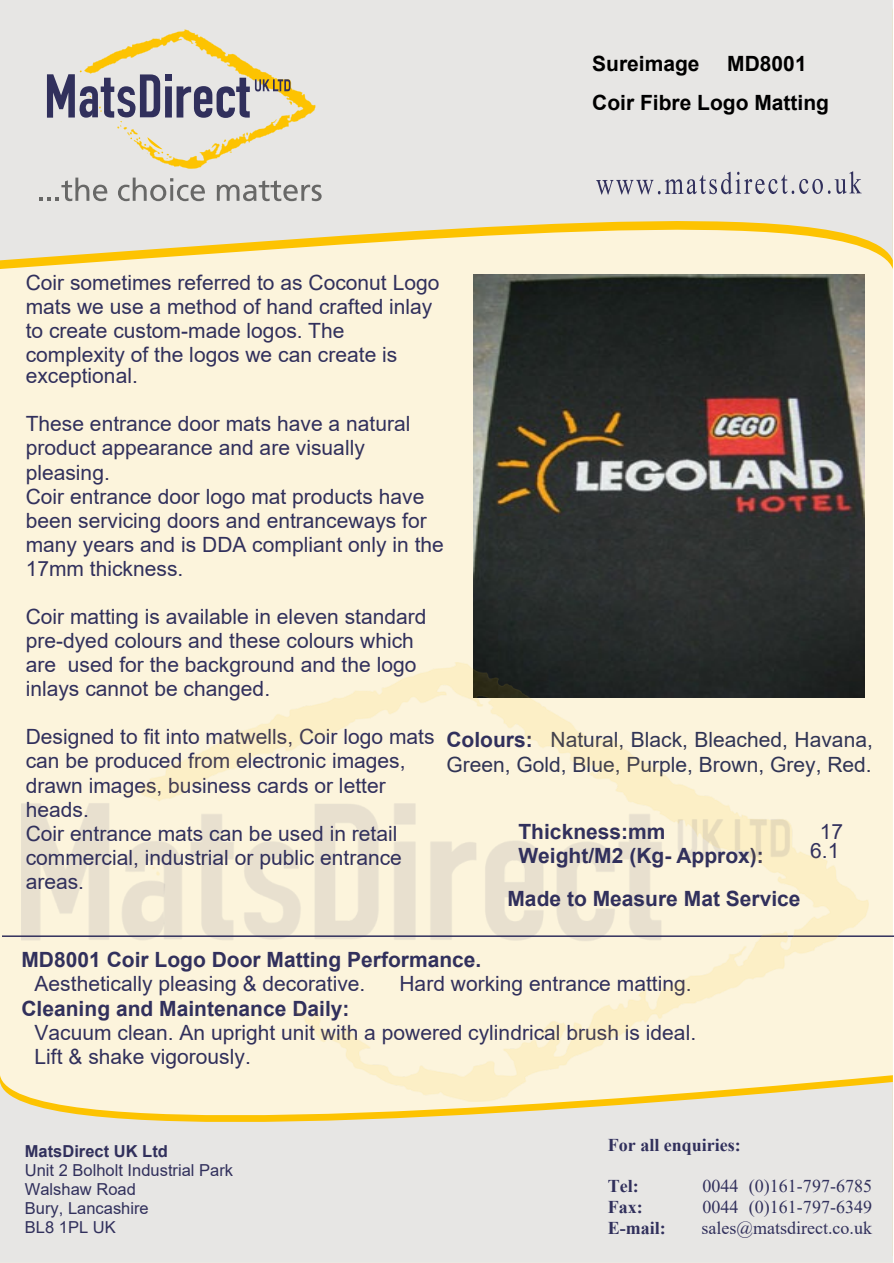
<style>
.page{position:relative;width:894px;height:1263px;background:#fff}
.page>*{position:absolute;margin:0;border:0;box-sizing:border-box;transform-origin:0 0}
.t1{font:21px/24.2px "Arial";color:#31305c}
.t2{font:700 21px "Arial";color:#31305c}
.t3{font:21px/24px "Arial";color:#303455}
.t4{font:700 21px/39.2px "Arial";color:#000}
.t5{font:18px "Times New Roman";color:#31305c}
.t6{font:700 18px "Times New Roman";color:#31305c}
.t7{font:16.5px/18.9px "Arial";color:#31305c}
.t8{font:700 16.5px "Arial";color:#31305c}
.s1{font-weight:700;color:#31305c}
</style>
<div class="page">
<div style="left:0;top:157px;width:893px;height:1106px;background:#fcf4dc"></div>
<svg style="left:0;top:0;width:893px;height:260px;background:#e9e5da"></svg>
<svg style="left:39px;top:178px;width:68px;height:23px;background:#c7c7c5"></svg>
<svg style="left:118px;top:178px;width:87px;height:23px;background:#c2c1bf"></svg>
<svg style="left:217px;top:180px;width:105px;height:21px;background:#bdbcbb"></svg>
<svg style="left:47px;top:29px;width:269px;height:140px;background:#d4cdbd"></svg>
<div style="left:0;top:1082px;width:893px;height:181px;background:#e7e6e4"></div>
<svg style="left:2px;top:935px;width:892px;height:2px"></svg>
<svg style="left:596px;top:171px;width:266px;height:24px;background:#c7c6cc"></svg>
<img style="left:474px;top:275px;width:391px;height:387px">
<img style="left:21px;top:662px;width:847px;height:439px">
<p class="t4" style="left:592px;top:46px;width:109px">Sureimage</p>
<p class="t4" style="left:592px;top:46px;width:238px;text-indent:135px">MD8001<br>Coir Fibre Logo Matting</p>
<p class="t1" style="left:26px;top:273px;width:415px">Coir sometimes referred to as Coconut Logo mats we use a method of hand crafted inlay to create custom-made logos. The complexity of the logos we can create is</p>
<p class="t1" style="left:26px;top:366px;width:114px">exceptional.</p>
<p class="t1" style="left:26px;top:414px;width:420px">These entrance door mats have a natural product appearance and are visually pleasing.<br>Coir entrance door logo mat products have been servicing doors and entranceways for many years and is DDA compliant only in the<br>17mm thickness.</p>
<p class="t1" style="left:26px;top:607px;width:402px">Coir matting is available in eleven standard pre-dyed colours and these colours which are used for the background and the logo inlays cannot be changed.</p>
<p class="t1" style="left:26px;top:727px;width:410px">Designed to fit into matwells, Coir logo mats can be produced from electronic images, drawn images, business cards or letter heads.<br>Coir entrance mats can be used in retail commercial, industrial or public entrance areas.</p>
<p class="t3" style="left:446px;top:730px;width:428px"><span class="s1">Colours:</span> Natural, Black, Bleached, Havana,<br>Green, Gold, Blue, Purple, Brown, Grey, Red.</p>
<p class="t2" style="left:518px;top:823px;width:149px">Thickness:mm</p>
<p class="t1" style="left:820px;top:821px;width:25px">17</p>
<p class="t2" style="left:518px;top:847px;width:247px">Weight/M2 (Kg- Approx):</p>
<p class="t1" style="left:810px;top:841px;width:31px">6.1</p>
<p class="t2" style="left:507px;top:891px;width:295px">Made to Measure Mat Service</p>
<p class="t2" style="left:21px;top:952px;width:461px">MD8001 Coir Logo Door Matting Performance.</p>
<p class="t1" style="left:35px;top:974px;width:332px">Aesthetically pleasing &amp; decorative.</p>
<p class="t1" style="left:399px;top:974px;width:294px">Hard working entrance matting.</p>
<p class="t2" style="left:21px;top:1000px;width:330px">Cleaning and Maintenance Daily:</p>
<p class="t1" style="left:35px;top:1022px;width:663px">Vacuum clean. An upright unit with a powered cylindrical brush is ideal.<br>Lift &amp; shake vigorously.</p>
<p class="t8" style="left:25px;top:1145px;width:145px">MatsDirect UK Ltd</p>
<p class="t7" style="left:25px;top:1163px;width:210px">Unit 2 Bolholt Industrial Park<br>Walshaw Road<br>Bury, Lancashire<br>BL8 1PL UK</p>
<p class="t6" style="left:608px;top:1139px;width:134px">For all enquiries:</p>
<p class="t6" style="left:608px;top:1180px;width:32px">Tel:</p>
<p class="t5" style="left:702px;top:1180px;width:171px">0044 (0)161-797-6785</p>
<p class="t6" style="left:608px;top:1201px;width:37px">Fax:</p>
<p class="t5" style="left:702px;top:1200px;width:171px">0044 (0)161-797-6349</p>
<p class="t6" style="left:608px;top:1221px;width:59px">E-mail:</p>
<p class="t5" style="left:702px;top:1221px;width:172px">sales@matsdirect.co.uk</p>
</div>
